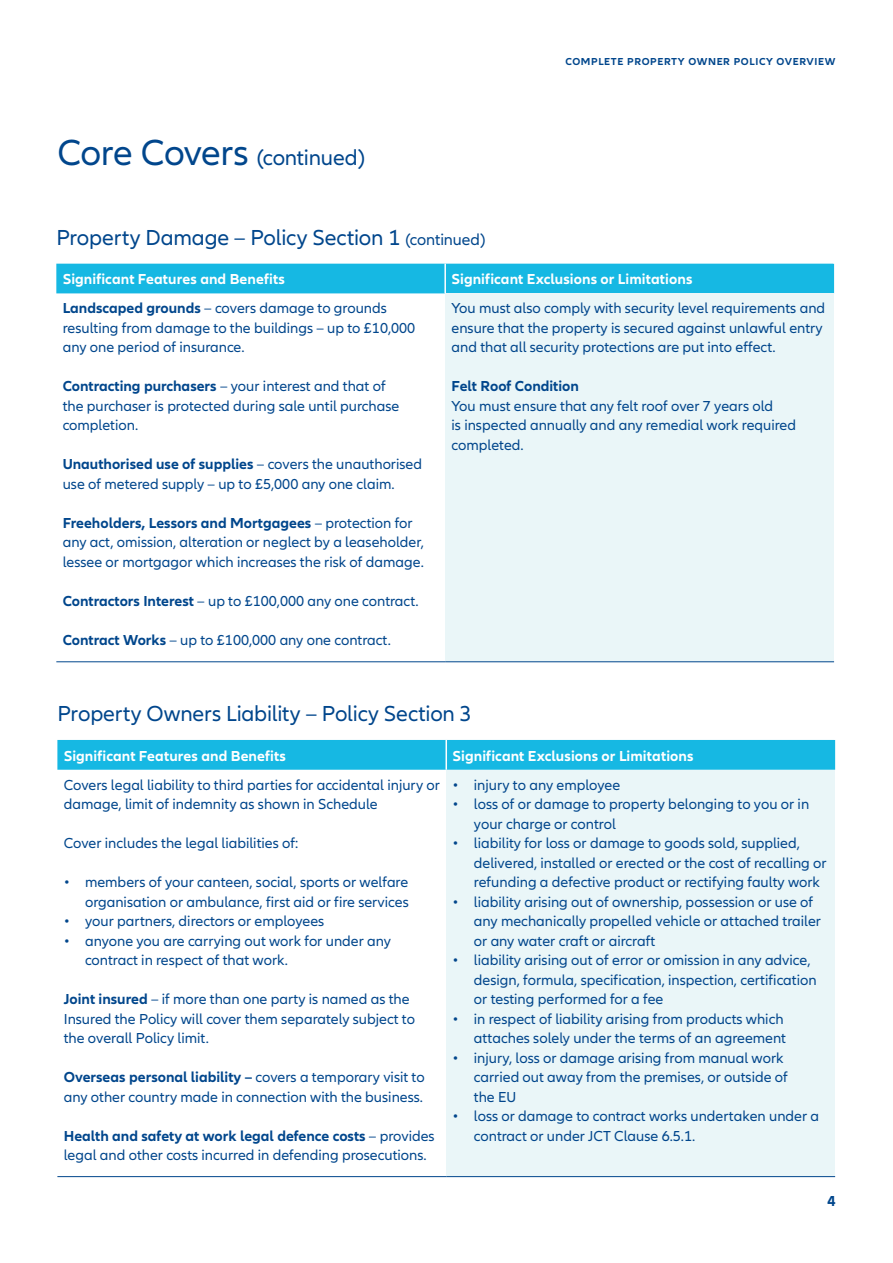
<style>
.page{position:relative;width:893px;height:1263px;background:#fff}
.page>*{position:absolute;margin:0;border:0;box-sizing:border-box;transform-origin:0 0}
.Subheadline___CTA_15{font:22.5px "Allianz Neo";letter-spacing:-.005em;color:#01468c}
.t1{font:15px/19.5px "Allianz Neo";color:#01468c}
.Subhead_2_blue_bold{font:700 15px "Allianz Neo";letter-spacing:.005em;color:#fff}
.t2{font:700 15px "Allianz Neo";color:#01468c}
.t3{font:700 10.5px "Allianz Neo";letter-spacing:.06em;color:#01468c}
.s1{font-size:37.5px}
.s2{font-size:16.5px}
.s3{font-weight:700}
</style>
<div class="page">
<div style="left:56px;top:264px;width:778px;height:29px;background:#16b8e3"></div>
<div style="left:445px;top:293px;width:389px;height:369px;background:#eaf6f8"></div>
<hr style="left:444px;top:264px;width:2px;height:29px;background:#fff">
<hr style="left:56px;top:661px;width:389px;height:1px;background:#01468c">
<hr style="left:445px;top:661px;width:389px;height:1px;background:#01468c">
<div style="left:57px;top:740px;width:778px;height:30px;background:#16b8e3"></div>
<div style="left:446px;top:770px;width:389px;height:406px;background:#eaf6f8"></div>
<hr style="left:445px;top:740px;width:2px;height:30px;background:#fff">
<hr style="left:57px;top:1176px;width:389px;height:1px;background:#01468c">
<hr style="left:446px;top:1176px;width:389px;height:1px;background:#01468c">
<p class="Subheadline___CTA_15" style="left:57px;top:145px;width:309px"><span class="s1">Core Covers</span> (continued)</p>
<p class="t3" style="left:565px;top:56px;width:272px">COMPLETE PROPERTY OWNER POLICY OVERVIEW</p>
<p class="Subheadline___CTA_15" style="left:56px;top:224px;width:431px">Property Damage – Policy Section 1 <span class="s2">(continued)</span></p>
<p class="Subhead_2_blue_bold" style="left:63px;top:271px;width:224px">Significant Features and Benefits</p>
<p class="Subhead_2_blue_bold" style="left:452px;top:271px;width:242px">Significant Exclusions or Limitations</p>
<p class="t1" style="left:63px;top:299px;width:354px"><span class="s3">Landscaped grounds</span> – covers damage to grounds resulting from damage to the buildings – up to £10,000 any one period of insurance.</p>
<p class="t1" style="left:63px;top:377px;width:338px"><span class="s3">Contracting purchasers</span> – your interest and that of the purchaser is protected during sale until purchase completion.</p>
<p class="t1" style="left:63px;top:455px;width:361px"><span class="s3">Unauthorised use of supplies</span> – covers the unauthorised use of metered supply – up to £5,000 any one claim.</p>
<p class="t1" style="left:63px;top:514px;width:363px"><span class="s3">Freeholders, Lessors and Mortgagees</span> – protection for any act, omission, alteration or neglect by a leaseholder, lessee or mortgagor which increases the risk of damage.</p>
<p class="t1" style="left:63px;top:592px;width:358px"><span class="s3">Contractors Interest</span> – up to £100,000 any one contract.</p>
<p class="t1" style="left:63px;top:631px;width:330px"><span class="s3">Contract Works</span> – up to £100,000 any one contract.</p>
<p class="t1" style="left:452px;top:299px;width:375px">You must also comply with security level requirements and ensure that the property is secured against unlawful entry and that all security protections are put into effect.</p>
<p class="t2" style="left:452px;top:378px;width:129px">Felt Roof Condition</p>
<p class="t1" style="left:452px;top:397px;width:323px">You must ensure that any felt roof over 7 years old</p>
<p class="t1" style="left:452px;top:416px;width:346px">is inspected annually and any remedial work required completed.</p>
<p class="Subheadline___CTA_15" style="left:57px;top:701px;width:416px">Property Owners Liability – Policy Section 3</p>
<p class="Subhead_2_blue_bold" style="left:64px;top:747px;width:224px">Significant Features and Benefits</p>
<p class="Subhead_2_blue_bold" style="left:453px;top:747px;width:242px">Significant Exclusions or Limitations</p>
<p class="t1" style="left:64px;top:775px;width:378px">Covers legal liability to third parties for accidental injury or damage, limit of indemnity as shown in Schedule</p>
<p class="t1" style="left:64px;top:834px;width:236px">Cover includes the legal liabilities of:</p>
<p class="t1" style="left:64px;top:873px;width:347px;text-align:right">• members of your canteen, social, sports or welfare organisation or ambulance, first aid or fire services</p>
<p class="t1" style="left:64px;top:912px;width:262px">• your partners, directors or employees</p>
<p class="t1" style="left:85px;top:931px;width:307px;text-indent:-21px">• anyone you are carrying out work for under any contract in respect of that work.</p>
<p class="t1" style="left:64px;top:990px;width:353px"><span class="s3">Joint insured</span> – if more than one party is named as the<br>Insured the Policy will cover them separately subject to</p>
<p class="t1" style="left:64px;top:1029px;width:147px">the overall Policy limit.</p>
<p class="t1" style="left:64px;top:1068px;width:362px"><span class="s3">Overseas personal liability –</span> covers a temporary visit to any other country made in connection with the business.</p>
<p class="t1" style="left:64px;top:1126px;width:372px"><span class="s3">Health and safety at work legal defence costs</span> – provides legal and other costs incurred in defending prosecutions.</p>
<p class="t1" style="left:453px;top:775px;width:169px">• injury to any employee</p>
<p class="t1" style="left:474px;top:795px;width:337px;text-indent:-21px">• loss of or damage to property belonging to you or in your charge or control</p>
<p class="t1" style="left:474px;top:834px;width:354px;text-indent:-21px">• liability for loss or damage to goods sold, supplied, delivered, installed or erected or the cost of recalling or refunding a defective product or rectifying faulty work</p>
<p class="t1" style="left:474px;top:892px;width:349px;text-indent:-21px">• liability arising out of ownership, possession or use of any mechanically propelled vehicle or attached trailer or any water craft or aircraft</p>
<p class="t1" style="left:474px;top:951px;width:344px;text-indent:-21px">• liability arising out of error or omission in any advice, design, formula, specification, inspection, certification or testing performed for a fee</p>
<p class="t1" style="left:453px;top:1009px;width:335px;text-align:right">• in respect of liability arising from products which attaches solely under the terms of an agreement</p>
<p class="t1" style="left:453px;top:1048px;width:337px;text-align:right">• injury, loss or damage arising from manual work carried out away from the premises, or outside of</p>
<p class="t1" style="left:474px;top:1087px;width:44px">the EU</p>
<p class="t1" style="left:474px;top:1107px;width:347px;text-indent:-21px">• loss or damage to contract works undertaken under a contract or under JCT Clause 6.5.1.</p>
<p class="t2" style="left:827px;top:1192px;width:10px">4</p>
</div>
